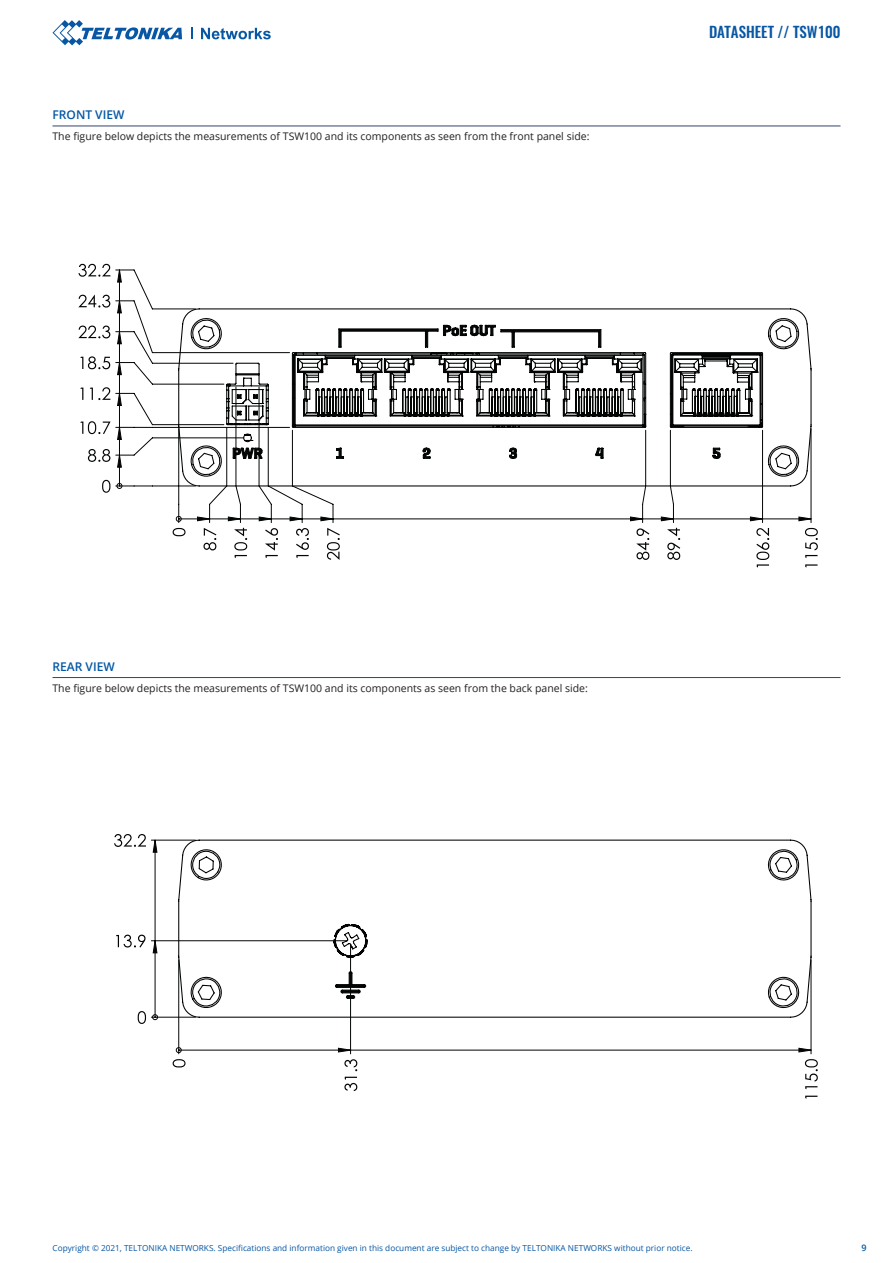
<style>
.page{position:relative;width:893px;height:1263px;background:#fff}
.page>*{position:absolute;margin:0;border:0;box-sizing:border-box;transform-origin:0 0}
.t1{font:500 15px "Oswald";color:#0757a4}
.t2{font:600 12px "Open Sans";color:#0357a5}
.t3{font:10.5px "Open Sans";color:#231f20}
.t4{font:600 9px "Open Sans";color:#0357a5}
.t5{font:8.25px "Open Sans";color:#0757a4}
</style>
<div class="page">
<svg style="left:53px;top:20px;width:129px;height:25px"></svg>
<svg style="left:191px;top:28px;width:2px;height:11px"></svg>
<svg style="left:201px;top:28px;width:70px;height:11px"></svg>
<hr style="left:53px;top:126px;width:787px;height:1px;background:#35436e">
<hr style="left:53px;top:677px;width:787px;height:1px;background:#35436e">
<svg style="left:173px;top:528px;width:13px;height:8px"></svg>
<svg style="left:203px;top:528px;width:13px;height:22px"></svg>
<svg style="left:234px;top:528px;width:13px;height:30px"></svg>
<svg style="left:265px;top:528px;width:13px;height:30px"></svg>
<svg style="left:296px;top:528px;width:13px;height:30px"></svg>
<svg style="left:327px;top:528px;width:13px;height:32px"></svg>
<svg style="left:636px;top:528px;width:13px;height:32px"></svg>
<svg style="left:667px;top:528px;width:13px;height:32px"></svg>
<svg style="left:756px;top:528px;width:13px;height:40px"></svg>
<svg style="left:805px;top:528px;width:13px;height:40px"></svg>
<svg style="left:178px;top:487px;width:634px;height:36px"></svg>
<svg style="left:175px;top:516px;width:637px;height:6px"></svg>
<svg style="left:138px;top:1011px;width:8px;height:13px"></svg>
<svg style="left:116px;top:935px;width:30px;height:12px"></svg>
<svg style="left:114px;top:834px;width:32px;height:13px"></svg>
<svg style="left:173px;top:1059px;width:13px;height:8px"></svg>
<svg style="left:344px;top:1059px;width:13px;height:32px"></svg>
<svg style="left:805px;top:1059px;width:13px;height:40px"></svg>
<hr style="left:151px;top:1017px;width:44px;height:1px;background:#030505">
<hr style="left:151px;top:940px;width:196px;height:1px;background:#030505">
<hr style="left:151px;top:840px;width:44px;height:1px;background:#030505">
<hr style="left:178px;top:960px;width:1px;height:94px;background:#030505">
<hr style="left:350px;top:944px;width:1px;height:110px;background:#030505">
<hr style="left:811px;top:960px;width:1px;height:94px;background:#030505">
<svg style="left:152px;top:839px;width:6px;height:181px"></svg>
<svg style="left:175px;top:1047px;width:637px;height:6px"></svg>
<svg style="left:78px;top:264px;width:683px;height:229px"></svg>
<svg style="left:178px;top:308px;width:634px;height:179px"></svg>
<svg style="left:178px;top:839px;width:634px;height:179px"></svg>
<p class="t2" style="left:53px;top:106px;width:73px">FRONT VIEW</p>
<p class="t3" style="left:53px;top:129px;width:538px">The figure below depicts the measurements of TSW100 and its components as seen from the front panel side:</p>
<h1 class="t1" style="left:709px;top:22px;width:133px">DATASHEET // TSW100</h1>
<p class="t2" style="left:53px;top:658px;width:64px">REAR VIEW</p>
<p class="t3" style="left:53px;top:681px;width:537px">The figure below depicts the measurements of TSW100 and its components as seen from the back panel side:</p>
<p class="t5" style="left:53px;top:1242px;width:642px">Copyright © 2021, TELTONIKA NETWORKS. Specifications and information given in this document are subject to change by TELTONIKA NETWORKS without prior notice.</p>
<p class="t4" style="left:862px;top:1241px;width:7px">9</p>
</div>
